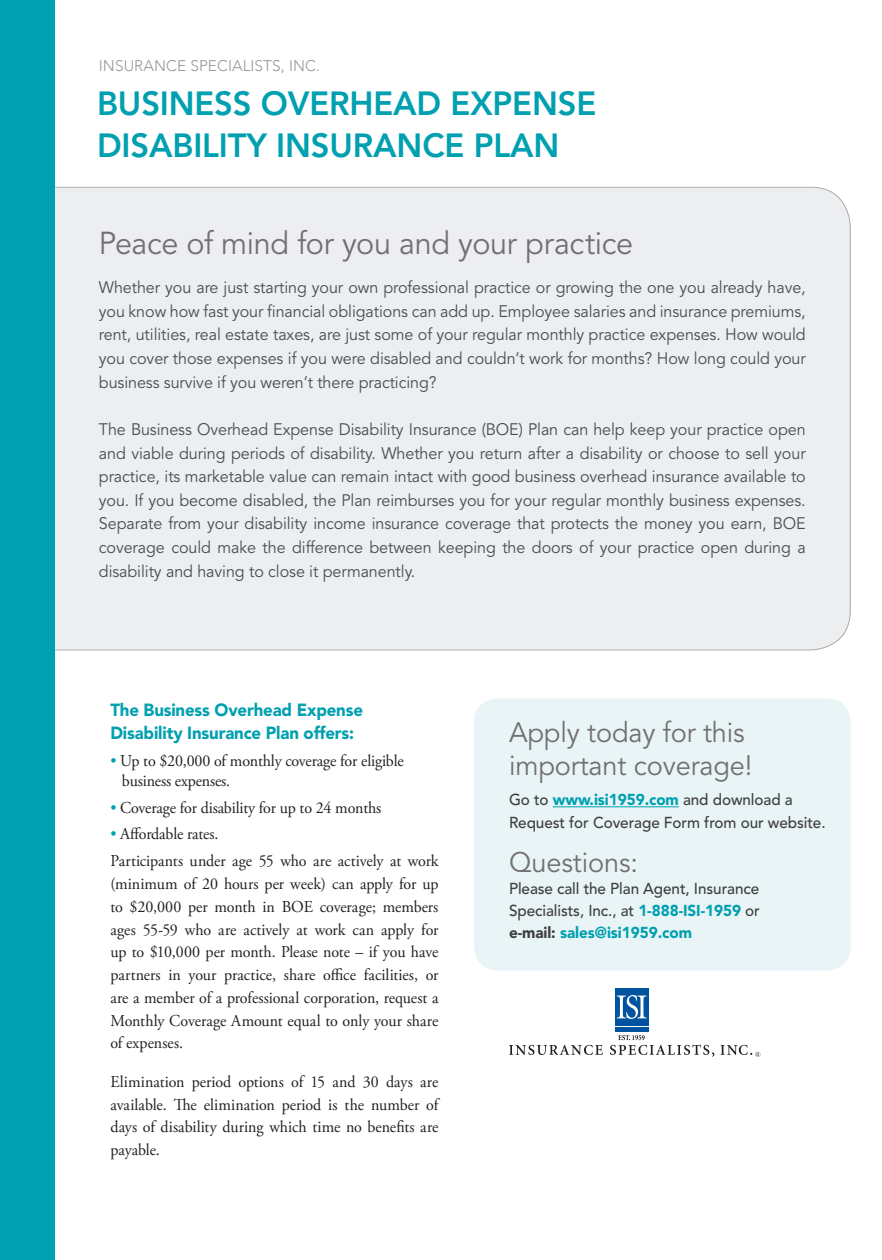
<style>
.page{position:relative;width:882px;height:1260px;background:#fff}
.page>*{position:absolute;margin:0;border:0;box-sizing:border-box;transform-origin:0 0}
.t1{font:800 33.25px/42px "Avenir LT Std";letter-spacing:-.005em;color:#00a0b0}
.t2{font:31.5px "Avenir LT Std";letter-spacing:-.015em;color:#717074}
.SUBHEADS{font:28px/33.2px "Avenir LT Std";letter-spacing:-.005em;color:#717074}
.t3{font:900 17.5px/22.8px "Avenir LT Std";letter-spacing:-.01em;color:#00a0b0;scale:.96 1}
.t4{font:16.62px/23.6px "Avenir LT Std";letter-spacing:-.005em;color:#4b4c4d;text-align:justify}
.t5{font:16.62px/22.8px "Adobe Garamond Pro";letter-spacing:-.01em;color:#231f20;text-align:justify;scale:.96 1}
.t6{font:500 15.75px/21.9px "Avenir LT Std";letter-spacing:-.005em;color:#3e3e3f}
.t7{font:300 15.4px "Avenir";letter-spacing:.005em;color:#98989c}
.s1{color:#00a0b0}
.s2{font-weight:900;color:#00a0b0}
.s3{font-weight:900}
</style>
<div class="page">
<div style="left:54px;top:186px;width:797px;height:465px;background:#edeeef"></div>
<div style="left:0;top:0;width:54px;height:1260px;background:#00a0b0"></div>
<div style="left:474px;top:698px;width:376px;height:273px;background:#e8f4f6;border-radius:24px"></div>
<hr style="left:553px;top:806px;width:126px;height:1px;background:#00a0b0">
<div style="left:615px;top:988px;width:33px;height:37px;background:#0153a0"></div>
<hr style="left:615px;top:1028px;width:33px;height:4px;background:#0153a0">
<svg style="left:617px;top:995px;width:30px;height:24px"></svg>
<svg style="left:509px;top:1045px;width:94px;height:10px"></svg>
<svg style="left:610px;top:1035px;width:104px;height:22px"></svg>
<svg style="left:721px;top:1045px;width:39px;height:12px"></svg>
<p class="t7" style="left:99px;top:56px;width:223px">INSURANCE SPECIALISTS, INC.</p>
<p class="t1" style="left:97px;top:82px;width:501px">BUSINESS OVERHEAD EXPENSE<br>DISABILITY INSURANCE PLAN</p>
<p class="t2" style="left:99px;top:225px;width:536px">Peace of mind for you and your practice</p>
<p class="t4" style="left:99px;top:276px;width:708px">Whether you are just starting your own professional practice or growing the one you already have, you know how fast your financial obligations can add up. Employee salaries and insurance premiums, rent, utilities, real estate taxes, are just some of your regular monthly practice expenses. How would you cover those expenses if you were disabled and couldn’t work for months? How long could your business survive if you weren’t there practicing?</p>
<p class="t4" style="left:99px;top:418px;width:708px">The Business Overhead Expense Disability Insurance (BOE) Plan can help keep your practice open and viable during periods of disability. Whether you return after a disability or choose to sell your practice, its marketable value can remain intact with good business overhead insurance available to you. If you become disabled, the Plan reimburses you for your regular monthly business expenses.<br>Separate from your disability income insurance coverage that protects the money you earn, BOE coverage could make the difference between keeping the doors of your practice open during a disability and having to close it permanently.</p>
<p class="t3" style="left:110px;top:699px;width:265px">The Business Overhead Expense<br>Disability Insurance Plan offers:</p>
<p class="t5" style="left:110px;top:750px;width:307px"><span class="s1">•</span> Up to $20,000 of monthly coverage for eligible</p>
<p class="t5" style="left:122px;top:770px;width:114px">business expenses.</p>
<p class="t5" style="left:110px;top:797px;width:284px"><span class="s1">•</span> Coverage for disability for up to 24 months</p>
<p class="t5" style="left:110px;top:823px;width:114px"><span class="s1">•</span> Affordable rates.</p>
<p class="t5" style="left:110px;top:850px;width:343px">Participants under age 55 who are actively at work (minimum of 20 hours per week) can apply for up to $20,000 per month in BOE coverage; members ages 55-59 who are actively at work can apply for up to $10,000 per month. Please note – if you have partners in your practice, share office facilities, or are a member of a professional corporation, request a Monthly Coverage Amount equal to only your share of expenses.</p>
<p class="t5" style="left:110px;top:1071px;width:343px">Elimination period options of 15 and 30 days are available. The elimination period is the number of days of disability during which time no benefits are payable.</p>
<p class="SUBHEADS" style="left:509px;top:717px;width:245px">Apply today for this important coverage!</p>
<p class="t6" style="left:509px;top:789px;width:318px;line-height:22.8px">Go to <span class="s2">www.isi1959.com</span> and download a<br>Request for Coverage Form from our website.</p>
<p class="SUBHEADS" style="left:509px;top:846px;width:131px">Questions:</p>
<p class="t6" style="left:509px;top:878px;width:252px;text-align:justify">Please call the Plan Agent, Insurance Specialists, Inc., at <span class="s2">1-888-ISI-1959</span> or <span class="s3">e-mail:</span> <span class="s2">sales@isi1959.com</span></p>
</div>
